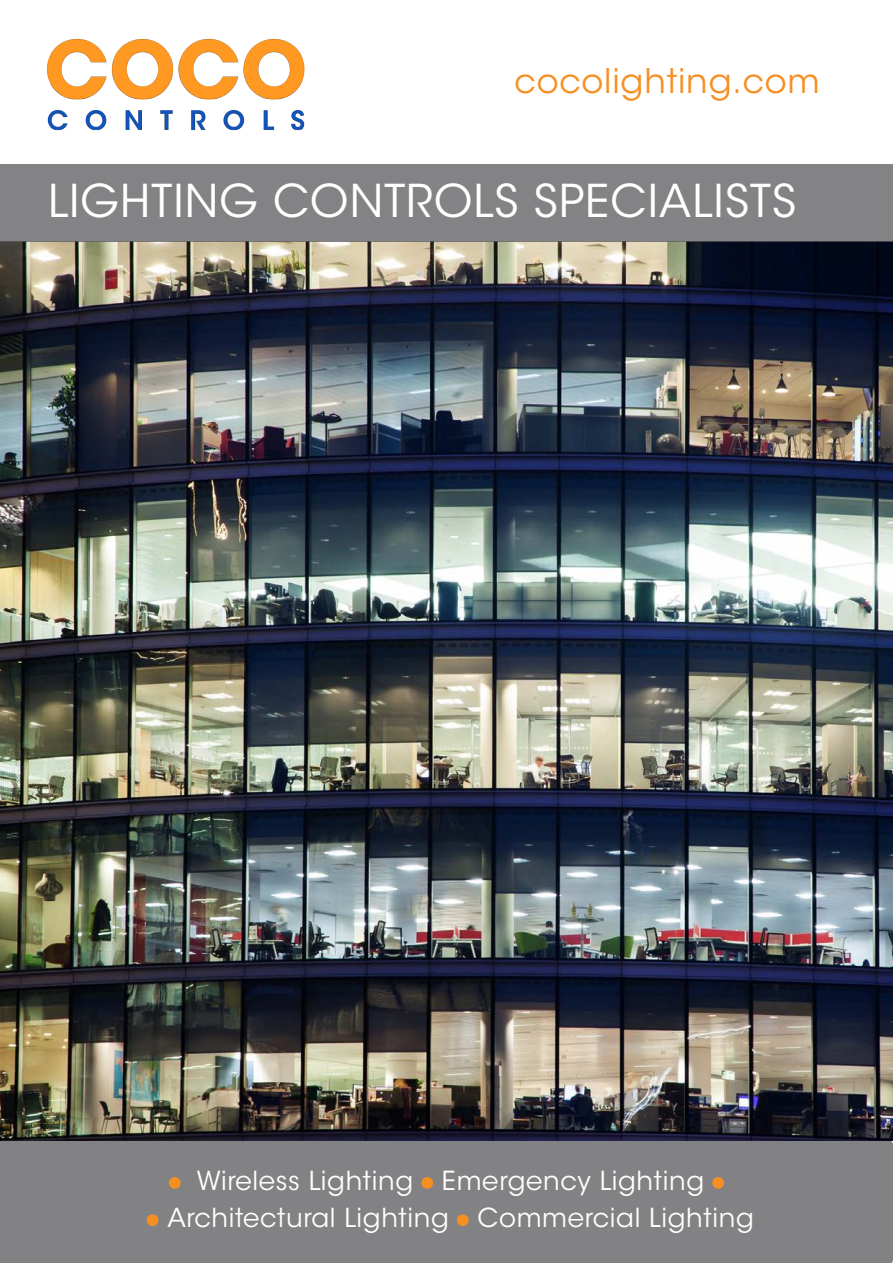
<style>
.page{position:relative;width:893px;height:1263px;background:#fff}
.page>*{position:absolute;margin:0;border:0;box-sizing:border-box;transform-origin:0 0}
.t1{font:45px "ITC Avant Garde Std";letter-spacing:.025em;color:#fff}
.t2{font:33.75px "ITC Avant Garde Std";letter-spacing:.025em;color:#f68f22}
.t3{font:26.1px "ITC Avant Garde Std";letter-spacing:.025em;color:#fff}
.s1{font-size:54px;color:#f68f22}
</style>
<div class="page">
<div style="left:0;top:1140px;width:893px;height:123px;background:#828284"></div>
<img style="left:0;top:242px;width:893px;height:898px">
<img style="left:46px;top:39px;width:259px;height:92px">
<div style="left:0;top:164px;width:893px;height:78px;background:#838385"></div>
<p class="t2" style="left:515px;top:68px;width:307px">cocolighting.com</p>
<h1 class="t1" style="left:48px;top:183px;width:750px">LIGHTING CONTROLS SPECIALISTS</h1>
<p class="t3" style="left:161px;top:1170px;width:572px"><span class="s1">•</span> Wireless Lighting<span class="s1">•</span>Emergency Lighting<span class="s1">•</span></p>
<p class="t3" style="left:139px;top:1207px;width:616px"><span class="s1">•</span>Architectural Lighting<span class="s1">•</span>Commercial Lighting</p>
</div>
